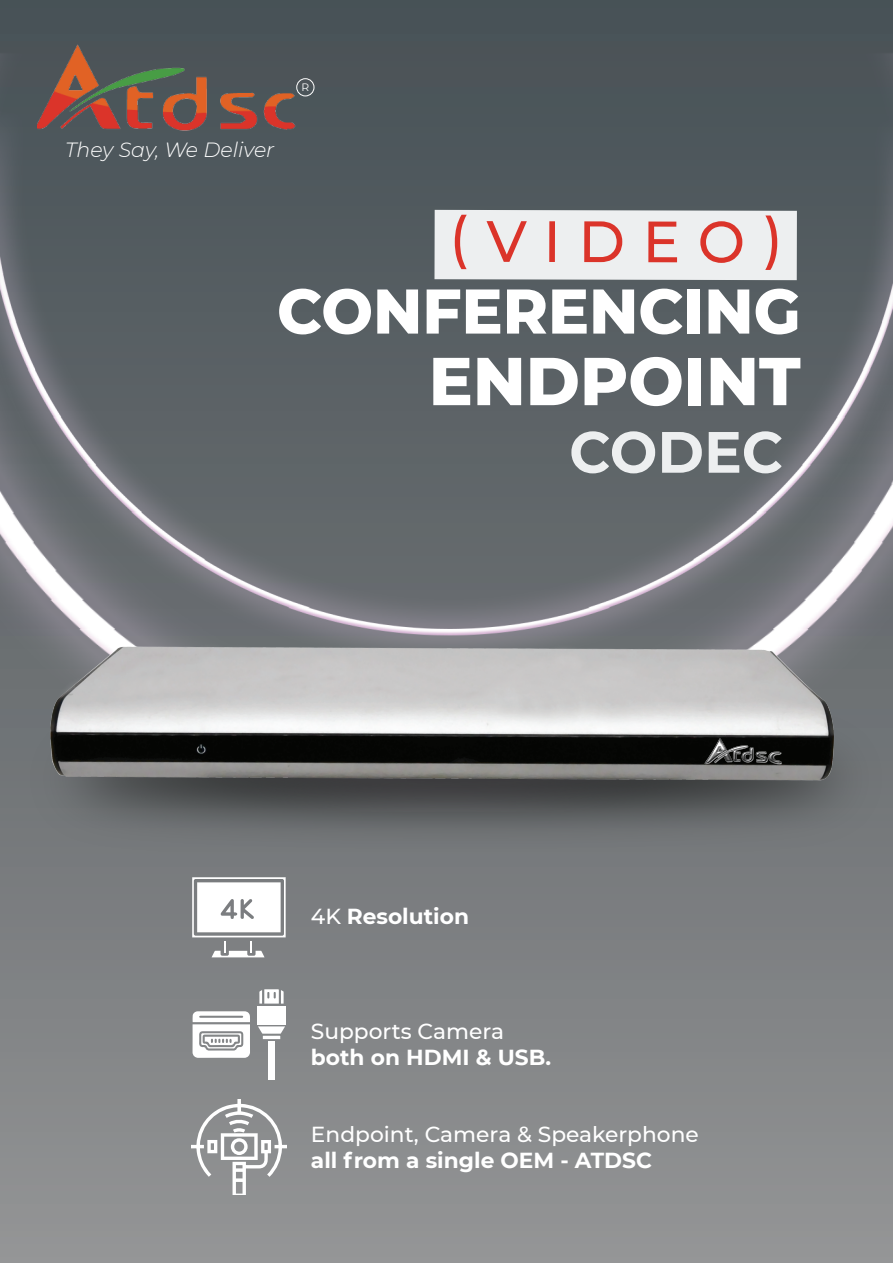
<style>
.page{position:relative;width:893px;height:1263px;background:#fff}
.page>*{position:absolute;margin:0;border:0;box-sizing:border-box;transform-origin:0 0}
.t1{font:800 67.65px "Montserrat";color:#fff}
.t2{font:800 63px "Montserrat";color:#fff}
.t3{font:500 58.2px "Montserrat";letter-spacing:.305em;color:#db342a}
.t4{font:700 58.2px "Montserrat";color:#edeff0}
.t5{font:700 21.75px "Montserrat";color:#fff}
.t6{font:500 21.75px "Montserrat";color:#fff}
.t7{font:italic 300 20.55px "Montserrat";color:#fff}
.t8{font:10.65px "Montserrat";color:#fff}
.s1{font-weight:500}
</style>
<div class="page">
<div style="left:0;top:0;width:893px;height:1263px;background:linear-gradient(to right,#87898a,#868889)"></div>
<div style="left:0;top:0;width:893px;height:47px;background:#485257"></div>
<img style="left:0;top:47px;width:893px;height:818px">
<img style="left:38px;top:42px;width:258px;height:97px">
<div style="left:296px;top:78px;width:18px;height:18px;border:1px solid #fff;border-radius:50%"></div>
<div style="left:434px;top:210px;width:363px;height:70px;background:#edeff0"></div>
<img style="left:22px;top:705px;width:868px;height:146px">
<img style="left:37px;top:630px;width:823px;height:163px">
<img style="left:704px;top:738px;width:78px;height:26px">
<svg style="left:192px;top:877px;width:94px;height:80px"></svg>
<div style="left:257px;top:1006px;width:29px;height:18px;background:#fff"></div>
<div style="left:268px;top:1041px;width:7px;height:39px;background:#fff"></div>
<svg style="left:258px;top:1026px;width:27px;height:13px"></svg>
<svg style="left:259px;top:989px;width:25px;height:14px"></svg>
<svg style="left:192px;top:1011px;width:58px;height:47px"></svg>
<svg style="left:192px;top:1099px;width:95px;height:95px"></svg>
<p class="t7" style="left:65px;top:136px;width:211px">They Say, We Deliver</p>
<p class="t8" style="left:302px;top:80px;width:9px">R</p>
<h3 class="t3" style="left:449px;top:201px;width:336px">(VIDEO)</h3>
<h2 class="t2" style="left:277px;top:265px;width:525px">CONFERENCING</h2>
<h1 class="t1" style="left:429px;top:332px;width:373px">ENDPOINT</h1>
<h3 class="t4" style="left:569px;top:410px;width:215px">CODEC</h3>
<p class="t5" style="left:311px;top:901px;width:160px"><span class="s1">4K</span> Resolution</p>
<p class="t6" style="left:311px;top:1016px;width:195px">Supports Camera</p>
<p class="t5" style="left:311px;top:1042px;width:242px">both on HDMI &amp; USB.</p>
<p class="t6" style="left:311px;top:1119px;width:389px">Endpoint, Camera &amp; Speakerphone</p>
<p class="t5" style="left:311px;top:1144px;width:343px">all from a single OEM - ATDSC</p>
</div>
